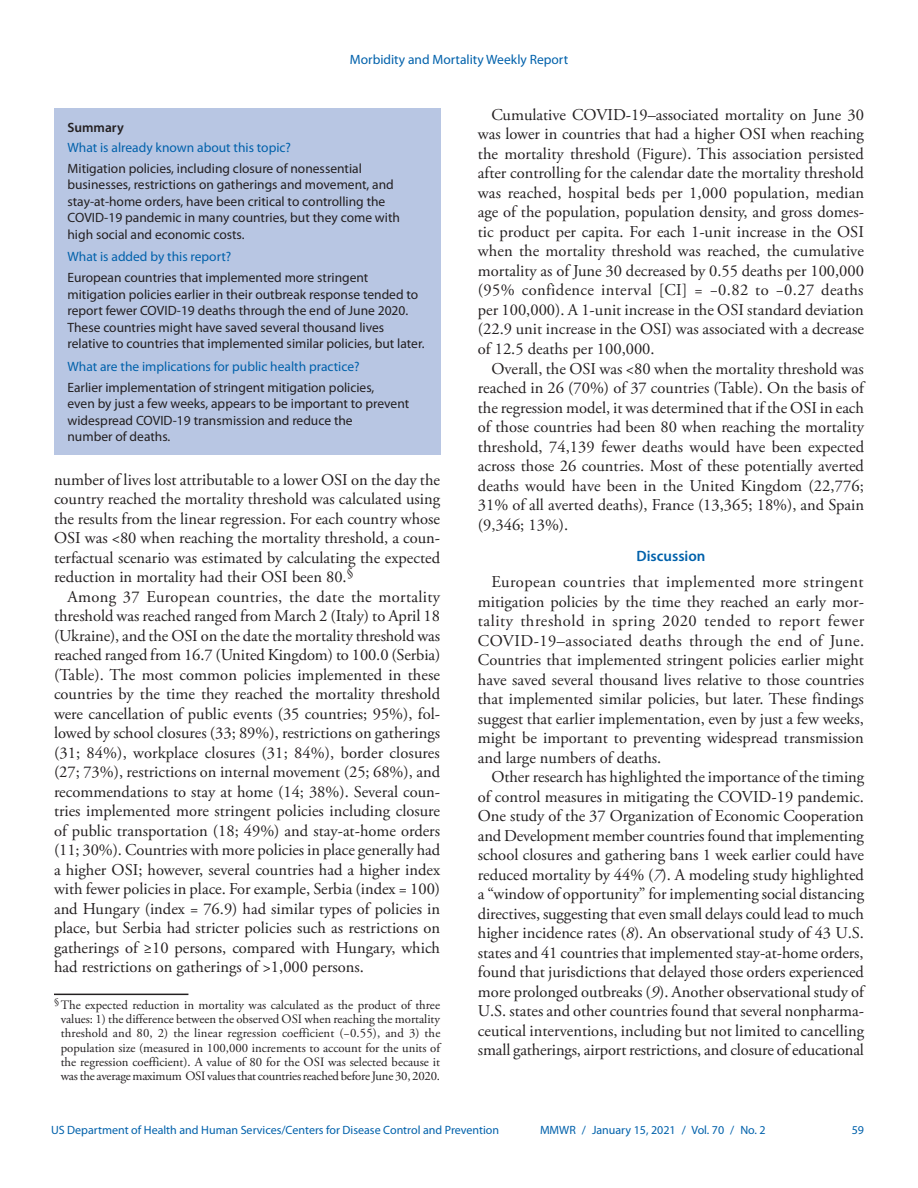
<style>
.page{position:relative;width:918px;height:1188px;background:#fff}
.page>*{position:absolute;margin:0;border:0;box-sizing:border-box;transform-origin:0 0}
.Paragraph{font:16.5px/19.5px "Adobe Garamond Pro";color:#231f20;text-align:justify}
.Discussion_Heading{font:600 15px "Myriad Pro";color:#0161ab}
.Summary_Box_Text{font:13.5px/16.5px "Myriad Pro";color:#231f20}
.Summary_Box_Heading{font:13.5px "Myriad Pro";color:#0161ab}
.Summary_Box_Ttile{font:600 13.5px "Myriad Pro";color:#231f20}
.Footnote{font:12.75px/14.2px "Adobe Garamond Pro";color:#231f20;text-align:center}
.t1{font:12px "Myriad Pro";color:#0161ab}
.s1{font-style:italic}
</style>
<div class="page">
<div style="left:54px;top:108px;width:386px;height:347px;background:#b8c6e3"></div>
<hr style="left:54px;top:994px;width:134px;height:1px;background:#231f20">
<p class="Summary_Box_Heading" style="left:350px;top:51px;width:220px">Morbidity and Mortality Weekly Report</p>
<h1 class="Summary_Box_Ttile" style="left:68px;top:119px;width:58px">Summary</h1>
<h1 class="Summary_Box_Heading" style="left:68px;top:139px;width:225px">What is already known about this topic?</h1>
<p class="Summary_Box_Text" style="left:68px;top:160px;width:334px">Mitigation policies, including closure of nonessential businesses, restrictions on gatherings and movement, and stay-at-home orders, have been critical to controlling the COVID-19 pandemic in many countries, but they come with high social and economic costs.</p>
<h1 class="Summary_Box_Heading" style="left:68px;top:249px;width:165px">What is added by this report?</h1>
<p class="Summary_Box_Text" style="left:68px;top:269px;width:359px">European countries that implemented more stringent mitigation policies earlier in their outbreak response tended to report fewer COVID-19 deaths through the end of June 2020.<br>These countries might have saved several thousand lives relative to countries that implemented similar policies, but later.</p>
<h1 class="Summary_Box_Heading" style="left:68px;top:358px;width:294px">What are the implications for public health practice?</h1>
<p class="Summary_Box_Text" style="left:68px;top:379px;width:343px">Earlier implementation of stringent mitigation policies,<br>even by just a few weeks, appears to be important to prevent widespread COVID-19 transmission and reduce the<br>number of deaths.</p>
<p class="Paragraph" style="left:54px;top:470px;width:388px">number of lives lost attributable to a lower OSI on the day the country reached the mortality threshold was calculated using the results from the linear regression. For each country whose OSI was &lt;80 when reaching the mortality threshold, a coun&shy;terfactual scenario was estimated by calculating the expected reduction in mortality had their OSI been 80.<sup>§</sup></p>
<p class="Paragraph" style="left:54px;top:587px;width:388px;text-indent:13px">Among 37 European countries, the date the mortality threshold was reached ranged from March 2 (Italy) to April 18 (Ukraine), and the OSI on the date the mortality threshold was reached ranged from 16.7 (United Kingdom) to 100.0 (Serbia) (Table). The most common policies implemented in these countries by the time they reached the mortality threshold were cancellation of public events (35 countries; 95%), fol&shy;lowed by school closures (33; 89%), restrictions on gatherings (31; 84%), workplace closures (31; 84%), border closures (27; 73%), restrictions on internal movement (25; 68%), and recommendations to stay at home (14; 38%). Several coun&shy;tries implemented more stringent policies including closure of public transportation (18; 49%) and stay-at-home orders (11; 30%). Countries with more policies in place generally had a higher OSI; however, several countries had a higher index with fewer policies in place. For example, Serbia (index = 100) and Hungary (index = 76.9) had similar types of policies in place, but Serbia had stricter policies such as restrictions on gatherings of ≥10 persons, compared with Hungary, which had restrictions on gatherings of &gt;1,000 persons.</p>
<p class="Footnote" style="left:54px;top:998px;width:388px"><sup>§</sup> The expected reduction in mortality was calculated as the product of three values: 1) the difference between the observed OSI when reaching the mortality threshold and 80, 2) the linear regression coefficient (−0.55), and 3) the population size (measured in 100,000 increments to account for the units of the regression coefficient). A value of 80 for the OSI was selected because it was the average maximum OSI values that countries reached before June 30, 2020.</p>
<p class="Paragraph" style="left:478px;top:106px;width:388px;text-indent:13px">Cumulative COVID-19–associated mortality on June 30 was lower in countries that had a higher OSI when reaching the mortality threshold (Figure). This association persisted after controlling for the calendar date the mortality threshold was reached, hospital beds per 1,000 population, median age of the population, population density, and gross domes&shy;tic product per capita. For each 1-unit increase in the OSI when the mortality threshold was reached, the cumulative mortality as of June 30 decreased by 0.55 deaths per 100,000 (95% confidence interval [CI] = −0.82 to −0.27 deaths per 100,000). A 1-unit increase in the OSI standard deviation (22.9 unit increase in the OSI) was associated with a decrease of 12.5 deaths per 100,000.</p>
<p class="Paragraph" style="left:478px;top:359px;width:388px;text-indent:13px">Overall, the OSI was &lt;80 when the mortality threshold was reached in 26 (70%) of 37 countries (Table). On the basis of the regression model, it was determined that if the OSI in each of those countries had been 80 when reaching the mortality threshold, 74,139 fewer deaths would have been expected across those 26 countries. Most of these potentially averted deaths would have been in the United Kingdom (22,776; 31% of all averted deaths), France (13,365; 18%), and Spain (9,346; 13%).</p>
<h1 class="Discussion_Heading" style="left:636px;top:546px;width:71px">Discussion</h1>
<p class="Paragraph" style="left:478px;top:573px;width:388px;text-indent:13px">European countries that implemented more stringent mitigation policies by the time they reached an early mor&shy;tality threshold in spring 2020 tended to report fewer COVID-19–associated deaths through the end of June.<br>Countries that implemented stringent policies earlier might have saved several thousand lives relative to those countries that implemented similar policies, but later. These findings suggest that earlier implementation, even by just a few weeks, might be important to preventing widespread transmission and large numbers of deaths.</p>
<p class="Paragraph" style="left:478px;top:768px;width:388px;text-indent:13px">Other research has highlighted the importance of the timing of control measures in mitigating the COVID-19 pandemic.<br>One study of the 37 Organization of Economic Cooperation and Development member countries found that implementing school closures and gathering bans 1 week earlier could have reduced mortality by 44% (<span class="s1">7</span>). A modeling study highlighted a “window of opportunity” for implementing social distancing directives, suggesting that even small delays could lead to much higher incidence rates (<span class="s1">8</span>). An observational study of 43 U.S. states and 41 countries that implemented stay-at-home orders, found that jurisdictions that delayed those orders experienced more prolonged outbreaks (<span class="s1">9</span>). Another observational study of U.S. states and other countries found that several nonpharma&shy;ceutical interventions, including but not limited to cancelling small gatherings, airport restrictions, and closure of educational</p>
<p class="t1" style="left:51px;top:1123px;width:450px">US Department of Health and Human Services/Centers for Disease Control and Prevention</p>
<p class="t1" style="left:540px;top:1123px;width:227px">MMWR / January 15, 2021 / Vol. 70 / No. 2</p>
<p class="t1" style="left:852px;top:1123px;width:14px">59</p>
</div>
